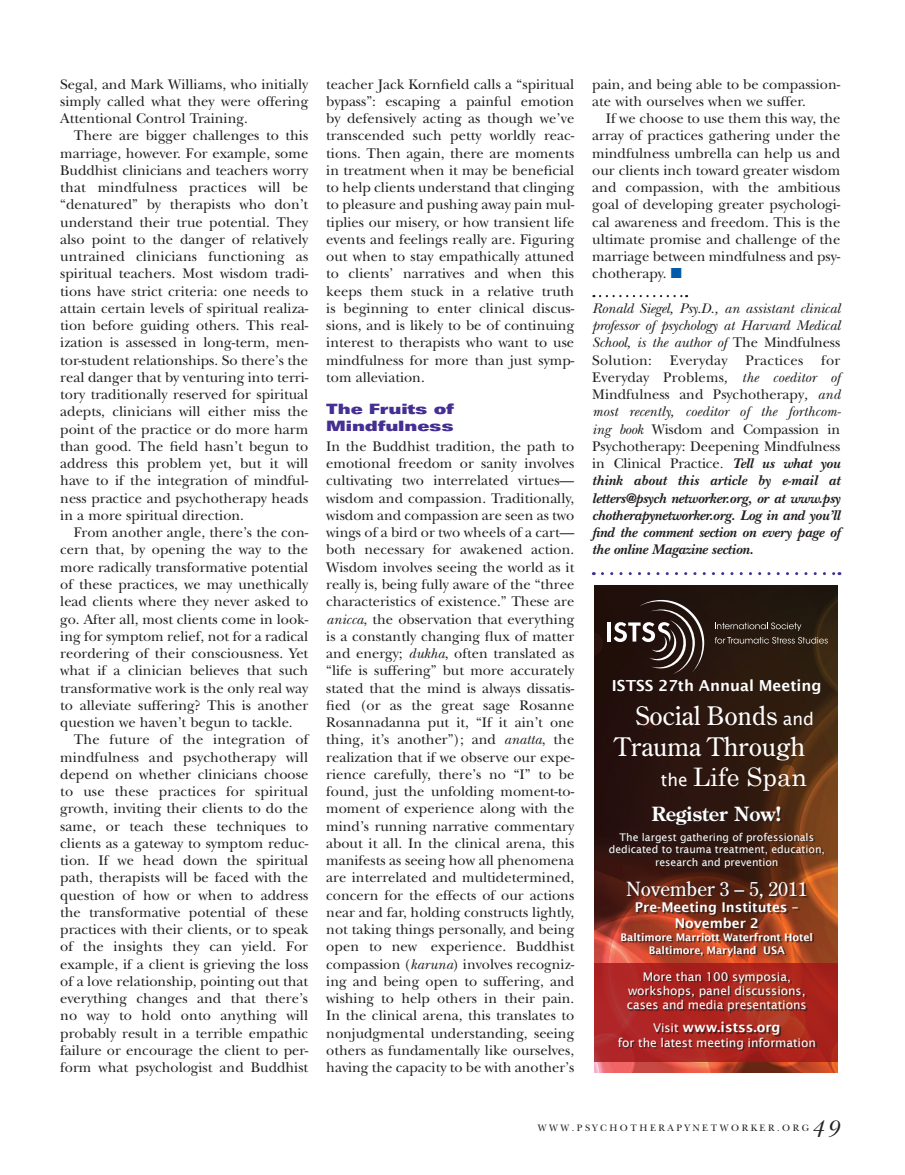
<style>
.page{position:relative;width:905px;height:1175px;background:#fff}
.page>*{position:absolute;margin:0;border:0;box-sizing:border-box;transform-origin:0 0}
.t1{font:25.5px "Century Old Style Std";color:#fff}
.t2{font:25.5px "Century Schoolbook";color:#fff}
.t3{font:24px "New Baskerville Italic Os F";color:#231f20}
.t4{font:19.5px "Century Old Style Std";color:#fff}
.t5{font:700 19.5px "Century Old Style Std";color:#fff}
.t6{font:600 15.15px "Lucida Sans";color:#fff}
.Feature_Body{font:14.55px/17.2px "New Baskerville";color:#231f20;text-align:justify}
.Feature_Body_No_Inde{font:14.55px/17.2px "New Baskerville";color:#231f20;text-align:justify}
.Bio{font:italic 700 14.55px/17.2px "New Baskerville";letter-spacing:-.01em;color:#231f20;text-align:justify}
.Feature_Subhead{font:900 expanded 14.25px/17.2px "Univers";letter-spacing:-.01em;color:#452f92}
.t7{font:600 13.5px/16.2px "Lucida Sans";color:#fff;text-align:center}
.t8{font:12px/14.4px "Lucida Sans";color:#fff;text-align:center}
.t9{font:10.5px/12.6px "Lucida Sans";color:#fff;text-align:center}
.t10{font:600 10.5px/12.6px "Lucida Sans";color:#fff;text-align:center}
.t11{font:9.75px "New Baskerville";letter-spacing:.26em;color:#231f20}
.s1{font-style:italic}
.s2{color:#015aaa}
.s3{font-weight:400}
.s4{font-weight:400;font-style:normal}
.s5{font-family:"Lucida Grande";font-size:17.25px}
.s6{font-weight:400;font-size:12px}
</style>
<div class="page">
<svg style="left:600px;top:295px;width:87px;height:2px"></svg>
<svg style="left:602px;top:572px;width:238px;height:3px"></svg>
<img style="left:594px;top:586px;width:243px;height:486px">
<svg style="left:594px;top:963px;width:243px;height:98px;background:#ab2421"></svg>
<svg style="left:606px;top:622px;width:4px;height:19px"></svg>
<svg style="left:613px;top:600px;width:91px;height:74px;background:#443632"></svg>
<svg style="left:715px;top:622px;width:86px;height:9px"></svg>
<svg style="left:714px;top:637px;width:113px;height:6px"></svg>
<div style="left:610px;top:808px;width:215px;height:242px;background:#231f20;opacity:.75"></div>
<p class="Feature_Body" style="left:60px;top:75px;width:249px">Segal, and Mark Williams, who initially simply called what they were offering Attentional Control Training.</p>
<p class="Feature_Body" style="left:60px;top:127px;width:249px;text-indent:14px">There are bigger challenges to this marriage, however. For example, some Buddhist clinicians and teachers worry that mindfulness practices will be “denatured” by therapists who don’t understand their true potential. They also point to the danger of relatively untrained clinicians functioning as spiritual teachers. Most wisdom tradi&shy;tions have strict criteria: one needs to attain certain levels of spiritual realiza&shy;tion before guiding others. This real&shy;ization is assessed in long-term, men&shy;tor-student relationships. So there’s the real danger that by venturing into terri&shy;tory traditionally reserved for spiritual adepts, clinicians will either miss the point of the practice or do more harm than good. The field hasn’t begun to address this problem yet, but it will have to if the integration of mindful&shy;ness practice and psychotherapy heads in a more spiritual direction.</p>
<p class="Feature_Body" style="left:60px;top:524px;width:249px;text-indent:14px">From another angle, there’s the con&shy;cern that, by opening the way to the more radically transformative potential of these practices, we may unethically lead clients where they never asked to go. After all, most clients come in look&shy;ing for symptom relief, not for a radical reordering of their consciousness. Yet what if a clinician believes that such transformative work is the only real way to alleviate suffering? This is another question we haven’t begun to tackle.</p>
<p class="Feature_Body" style="left:60px;top:731px;width:250px;text-indent:14px">The future of the integration of mindfulness and psychotherapy will depend on whether clinicians choose to use these practices for spiritual growth, inviting their clients to do the same, or teach these techniques to clients as a gateway to symptom reduc&shy;tion. If we head down the spiritual path, therapists will be faced with the question of how or when to address the transformative potential of these practices with their clients, or to speak of the insights they can yield. For example, if a client is grieving the loss of a love relationship, pointing out that everything changes and that there’s no way to hold onto anything will probably result in a terrible empathic failure or encourage the client to per&shy;form what psychologist and Buddhist</p>
<p class="Feature_Body" style="left:326px;top:75px;width:249px">teacher Jack Kornfield calls a “spiritual bypass”: escaping a painful emotion by defensively acting as though we’ve transcended such petty worldly reac&shy;tions. Then again, there are moments in treatment when it may be beneficial to help clients understand that clinging to pleasure and pushing away pain mul&shy;tiplies our misery, or how transient life events and feelings really are. Figuring out when to stay empathically attuned to clients’ narratives and when this keeps them stuck in a relative truth is beginning to enter clinical discus&shy;sions, and is likely to be of continuing interest to therapists who want to use mindfulness for more than just symp&shy;tom alleviation.</p>
<p class="Feature_Subhead" style="left:326px;top:400px;width:129px">The Fruits of<br>Mindfulness</p>
<p class="Feature_Body_No_Inde" style="left:326px;top:438px;width:249px">In the Buddhist tradition, the path to emotional freedom or sanity involves cultivating two interrelated virtues— wisdom and compassion. Traditionally, wisdom and compassion are seen as two wings of a bird or two wheels of a cart— both necessary for awakened action.<br>Wisdom involves seeing the world as it really is, being fully aware of the “three characteristics of existence.” These are <span class="s1">anicca</span>, the observation that everything is a constantly changing flux of matter and energy; <span class="s1">dukha</span>, often translated as “life is suffering” but more accurately stated that the mind is always dissatis&shy;fied (or as the great sage Rosanne Rosannadanna put it, “If it ain’t one thing, it’s another”); and <span class="s1">anatta</span>, the realization that if we observe our expe&shy;rience carefully, there’s no “I” to be found, just the unfolding moment-to&shy;moment of experience along with the mind’s running narrative commentary about it all. In the clinical arena, this manifests as seeing how all phenomena are interrelated and multidetermined, concern for the effects of our actions near and far, holding constructs lightly, not taking things personally, and being open to new experience. Buddhist compassion (<span class="s1">karuna</span>) involves recogniz&shy;ing and being open to suffering, and wishing to help others in their pain.<br>In the clinical arena, this translates to nonjudgmental understanding, seeing others as fundamentally like ourselves, having the capacity to be with another’s</p>
<p class="Feature_Body_No_Inde" style="left:592px;top:75px;width:249px">pain, and being able to be compassion&shy;ate with ourselves when we suffer.</p>
<p class="Feature_Body" style="left:592px;top:110px;width:249px;text-indent:14px">If we choose to use them this way, the array of practices gathering under the mindfulness umbrella can help us and our clients inch toward greater wisdom and compassion, with the ambitious goal of developing greater psychologi&shy;cal awareness and freedom. This is the ultimate promise and challenge of the marriage between mindfulness and psy&shy;chotherapy. <span class="s2">■</span></p>
<p class="Bio" style="left:592px;top:300px;width:250px"><span class="s3">Ronald Siegel, Psy.D., an assistant clinical professor of psychology at Harvard Medical School, is the author of</span> <span class="s4">The Mindfulness Solution: Everyday Practices for Everyday Problems</span><span class="s3">, the coeditor of </span><span class="s4">Mindfulness and Psychotherapy</span><span class="s3">, and most recently, coeditor of the forthcom&shy;ing book</span> <span class="s4">Wisdom and Compassion in Psychotherapy: Deepening Mindfulness in Clinical Practice</span><span class="s3">.</span> Tell us what you think about this article by e-mail at letters@psych networker.org, or at www.psy chotherapynetworker.org. Log in and you’ll find the comment section on every page of the online Magazine section.</p>
<p class="t6" style="left:612px;top:677px;width:211px">ISTSS 27th Annual Meeting</p>
<p class="t1" style="left:635px;top:699px;width:180px">Social Bonds <span class="s5">and</span></p>
<p class="t1" style="left:614px;top:730px;width:192px">Trauma Through</p>
<p class="t2" style="left:661px;top:761px;width:148px"><span class="s5">the</span> Life Span</p>
<p class="t5" style="left:651px;top:801px;width:131px">Register Now!</p>
<p class="t9" style="left:608px;top:830px;width:217px">The largest gathering of professionals dedicated to trauma treatment, education, research and prevention</p>
<p class="t4" style="left:626px;top:876px;width:183px">November 3 – 5, 2011</p>
<p class="t7" style="left:635px;top:899px;width:165px">Pre-Meeting Institutes –<br>November 2</p>
<p class="t10" style="left:620px;top:931px;width:194px">Baltimore Marriott Waterfront Hotel<br>Baltimore, Maryland USA</p>
<p class="t8" style="left:627px;top:969px;width:181px">More than 100 symposia, workshops, panel discussions, cases and media presentations</p>
<p class="t7" style="left:653px;top:1019px;width:129px"><span class="s6">Visit</span> www.istss.org</p>
<p class="t8" style="left:617px;top:1035px;width:200px">for the latest meeting information</p>
<p class="t11" style="left:538px;top:1122px;width:273px">WWW.PSYCHOTHERAPYNETWORKER.ORG</p>
<h2 class="t3" style="left:811px;top:1109px;width:30px">49</h2>
</div>
